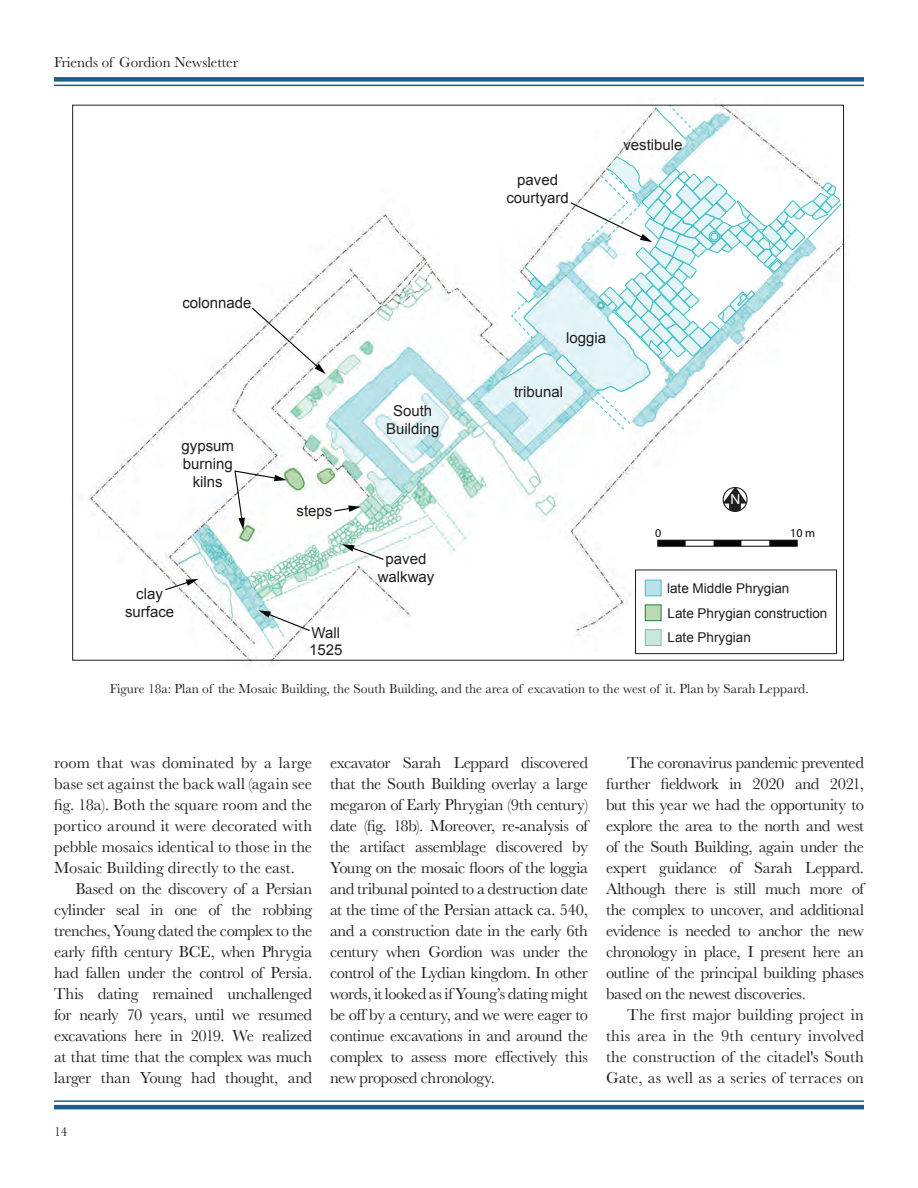
<style>
.page{position:relative;width:918px;height:1188px;background:#fff}
.page>*{position:absolute;margin:0;border:0;box-sizing:border-box;transform-origin:0 0}
.t1{font:16.5px/21px "Baskerville";letter-spacing:-.015em;color:#231f20;text-align:justify}
.t2{font:15px/18px "Arial";color:#201d1d;text-align:center}
.t3{font:15px "Baskerville";color:#231f20}
.t4{font:13.8px "Arial";color:#fff}
.t5{font:13.5px "Baskerville";color:#231f20}
.t6{font:13.5px/24.6px "Arial";color:#201d1d}
.t7{font:12px "Myriad Pro";color:#040503}
</style>
<div class="page">
<div style="left:54px;top:77px;width:810px;height:5px;background:#1b5d8c"></div>
<hr style="left:54px;top:85px;width:810px;height:1px;background:#1b5d8c">
<hr style="left:54px;top:1100px;width:810px;height:2px;background:#1b5d8c">
<hr style="left:54px;top:1105px;width:810px;height:4px;background:#1b5d8c">
<img style="left:72px;top:102px;width:773px;height:563px">
<svg style="left:656px;top:107px;width:38px;height:32px"></svg>
<svg style="left:164px;top:579px;width:34px;height:12px"></svg>
<svg style="left:234px;top:470px;width:53px;height:60px"></svg>
<svg style="left:333px;top:505px;width:28px;height:7px"></svg>
<svg style="left:342px;top:544px;width:43px;height:17px"></svg>
<svg style="left:501px;top:157px;width:341px;height:272px"></svg>
<svg style="left:251px;top:307px;width:75px;height:67px"></svg>
<svg style="left:258px;top:610px;width:53px;height:22px"></svg>
<div style="left:657px;top:540px;width:141px;height:7px;border:1px solid #040503"></div>
<div style="left:658px;top:540px;width:28px;height:6px;background:#040503"></div>
<div style="left:714px;top:540px;width:27px;height:6px;background:#040503"></div>
<div style="left:769px;top:540px;width:28px;height:6px;background:#040503"></div>
<div style="left:635px;top:570px;width:202px;height:84px;border:1px solid #201d1d"></div>
<div style="left:723px;top:487px;width:25px;height:25px;border:1px solid #201d1e;border-radius:50%"></div>
<svg style="left:724px;top:488px;width:23px;height:23px"></svg>
<div style="left:645px;top:580px;width:16px;height:16px;background:#b8e2e8"></div>
<div style="left:645px;top:580px;width:16px;height:16px;border:1px solid #3dc0c2"></div>
<div style="left:645px;top:605px;width:16px;height:16px;background:#bcd9b3"></div>
<div style="left:645px;top:604px;width:16px;height:17px;border:1px solid #1a7e3e"></div>
<div style="left:645px;top:630px;width:16px;height:15px;background:#cae7dc"></div>
<div style="left:645px;top:629px;width:16px;height:17px;border:1px solid #6dc6a8"></div>
<p class="t3" style="left:54px;top:53px;width:186px">Friends of Gordion Newsletter</p>
<p class="t2" style="left:182px;top:293px;width:71px">colonnade</p>
<p class="t2" style="left:182px;top:437px;width:54px">gypsum burning kilns</p>
<p class="t2" style="left:125px;top:585px;width:51px">clay surface</p>
<p class="t2" style="left:297px;top:502px;width:37px">steps</p>
<p class="t2" style="left:309px;top:625px;width:35px;line-height:16.5px;text-align:left">Wall<br>1525</p>
<p class="t2" style="left:386px;top:402px;width:55px">South<br>Building</p>
<p class="t2" style="left:378px;top:550px;width:58px">paved walkway</p>
<p class="t2" style="left:506px;top:170px;width:64px">paved courtyard</p>
<p class="t2" style="left:623px;top:135px;width:61px">vestibule</p>
<p class="t2" style="left:566px;top:328px;width:42px">loggia</p>
<p class="t2" style="left:514px;top:383px;width:51px">tribunal</p>
<p class="t4" style="left:730px;top:490px;width:11px">N</p>
<p class="t7" style="left:655px;top:526px;width:8px">0</p>
<p class="t7" style="left:790px;top:526px;width:26px">10 m</p>
<p class="t6" style="left:667px;top:576px;width:162px">late Middle Phrygian<br>Late Phrygian construction<br>Late Phrygian</p>
<p class="t5" style="left:110px;top:680px;width:701px">Figure 18a: Plan of the Mosaic Building, the South Building, and the area of excavation to the west of it. Plan by Sarah Leppard.</p>
<p class="t1" style="left:54px;top:752px;width:260px">room that was dominated by a large base set against the back wall (again see fig. 18a). Both the square room and the portico around it were decorated with pebble mosaics identical to those in the Mosaic Building directly to the east.</p>
<p class="t1" style="left:54px;top:878px;width:260px;text-indent:21px">Based on the discovery of a Persian cylinder seal in one of the robbing trenches, Young dated the complex to the early fifth century BCE, when Phrygia had fallen under the control of Persia.<br>This dating remained unchallenged for nearly 70 years, until we resumed excavations here in 2019. We realized at that time that the complex was much larger than Young had thought, and</p>
<p class="t5" style="left:54px;top:1123px;width:15px">14</p>
<p class="t1" style="left:330px;top:752px;width:260px">excavator Sarah Leppard discovered that the South Building overlay a large megaron of Early Phrygian (9th century) date (fig. 18b). Moreover, re-analysis of the artifact assemblage discovered by Young on the mosaic floors of the loggia and tribunal pointed to a destruction date at the time of the Persian attack ca. 540, and a construction date in the early 6th century when Gordion was under the control of the Lydian kingdom. In other words, it looked as if Young’s dating might be off by a century, and we were eager to continue excavations in and around the complex to assess more effectively this new proposed chronology.</p>
<p class="t1" style="left:606px;top:753px;width:260px;text-indent:21px">The coronavirus pandemic prevented further fieldwork in 2020 and 2021, but this year we had the opportunity to explore the area to the north and west of the South Building, again under the expert guidance of Sarah Leppard.<br>Although there is still much more of the complex to uncover, and additional evidence is needed to anchor the new chronology in place, I present here an outline of the principal building phases based on the newest discoveries.</p>
<p class="t1" style="left:606px;top:1005px;width:259px;text-indent:21px">The first major building project in this area in the 9th century involved the construction of the citadel's South Gate, as well as a series of terraces on</p>
</div>
